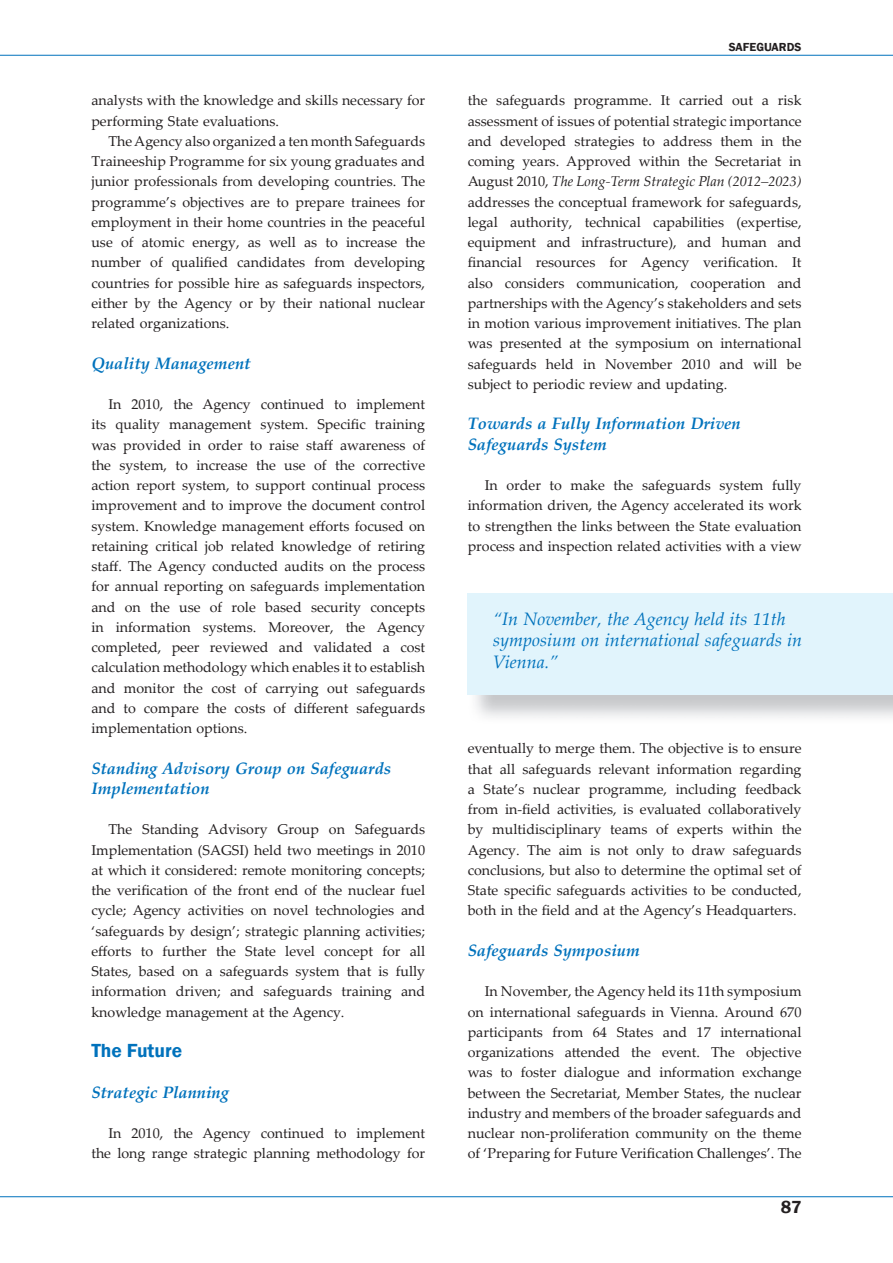
<style>
.page{position:relative;width:893px;height:1263px;background:#fff}
.page>*{position:absolute;margin:0;border:0;box-sizing:border-box;transform-origin:0 0}
.t1{font:600 19.5px "Franklin Gothic";color:#0072bc}
.t2{font:italic 18px/21.6px "Palatino Linotype";color:#0072bc}
.t3{font:600 18px "Franklin Gothic";color:#231f20}
.t4{font:italic 700 16.5px/20.2px "Palatino Linotype";color:#0072bc}
.t5{font:14.25px/20.2px "Palatino Linotype";color:#231f20;text-align:justify}
.t6{font:600 12px "Franklin Gothic";color:#231f20}
.s1{font-style:italic}
</style>
<div class="page">
<hr style="left:0;top:55px;width:893px;height:1px;background:#0072bc">
<hr style="left:0;top:1196px;width:893px;height:1px;background:#0072bc">
<div style="left:468px;top:593px;width:425px;height:102px;background:#e1f4fc"></div>
<p class="t5" style="left:91px;top:90px;width:335px">analysts with the knowledge and skills necessary for performing State evaluations .</p>
<p class="t5" style="left:91px;top:130px;width:335px;text-indent:17px">The Agency also organized a ten month Safeguards Traineeship Programme for six young graduates and junior professionals from developing countries . The programme’s objectives are to prepare trainees for employment in their home countries in the peaceful use of atomic energy, as well as to increase the number of qualified candidates from developing countries for possible hire as safeguards inspectors, either by the Agency or by their national nuclear related organizations .</p>
<p class="t4" style="left:91px;top:352px;width:161px">Quality Management</p>
<p class="t5" style="left:91px;top:393px;width:335px;text-indent:17px">In 2010, the Agency continued to implement its quality management system . Specific training was provided in order to raise staff awareness of the system, to increase the use of the corrective action report system, to support continual process improvement and to improve the document control system . Knowledge management efforts focused on retaining critical job related knowledge of retiring staff . The Agency conducted audits on the process for annual reporting on safeguards implementation and on the use of role based security concepts in information systems . Moreover, the Agency completed, peer reviewed and validated a cost calculation methodology which enables it to establish and monitor the cost of carrying out safeguards and to compare the costs of different safeguards implementation options .</p>
<p class="t4" style="left:91px;top:757px;width:301px">Standing Advisory Group on Safeguards<br>Implementation</p>
<p class="t5" style="left:91px;top:819px;width:335px;text-indent:17px">The Standing Advisory Group on Safeguards Implementation (SAGSI) held two meetings in 2010 at which it considered: remote monitoring concepts; the verification of the front end of the nuclear fuel cycle; Agency activities on novel technologies and ‘safeguards by design’; strategic planning activities; efforts to further the State level concept for all States, based on a safeguards system that is fully information driven; and safeguards training and knowledge management at the Agency .</p>
<h1 class="t1" style="left:91px;top:1038px;width:92px">The future</h1>
<p class="t4" style="left:91px;top:1081px;width:139px">Strategic Planning</p>
<p class="t5" style="left:91px;top:1122px;width:335px;text-align:right">In 2010, the Agency continued to implement the long range strategic planning methodology for</p>
<p class="t6" style="left:729px;top:39px;width:74px">SAfeGUARdS</p>
<p class="t5" style="left:468px;top:90px;width:335px">the safeguards programme . It carried out a risk assessment of issues of potential strategic importance and developed strategies to address them in the coming years . Approved within the Secretariat in August 2010, <span class="s1">The Long-Term Strategic Plan (2012–2023) </span>addresses the conceptual framework for safeguards, legal authority, technical capabilities (expertise, equipment and infrastructure), and human and financial resources for Agency verification . It also considers communication, cooperation and partnerships with the Agency’s stakeholders and sets in motion various improvement initiatives . The plan was presented at the symposium on international safeguards held in November 2010 and will be subject to periodic review and updating .</p>
<p class="t4" style="left:468px;top:413px;width:275px">Towards a Fully Information Driven<br>Safeguards System</p>
<p class="t5" style="left:468px;top:474px;width:335px;text-indent:17px">In order to make the safeguards system fully information driven, the Agency accelerated its work to strengthen the links between the State evaluation process and inspection related activities with a view</p>
<p class="t2" style="left:493px;top:607px;width:310px">“In November, the Agency held its 11th symposium on international safeguards in<br>Vienna.”</p>
<p class="t5" style="left:468px;top:738px;width:335px">eventually to merge them . The objective is to ensure that all safeguards relevant information regarding a State’s nuclear programme, including feedback from in-field activities, is evaluated collaboratively by multidisciplinary teams of experts within the Agency . The aim is not only to draw safeguards conclusions, but also to determine the optimal set of State specific safeguards activities to be conducted, both in the field and at the Agency’s Headquarters .</p>
<p class="t4" style="left:468px;top:939px;width:174px">Safeguards Symposium</p>
<p class="t5" style="left:468px;top:981px;width:335px;text-indent:17px">In November, the Agency held its 11th symposium on international safeguards in Vienna . Around 670 participants from 64 States and 17 international organizations attended the event . The objective was to foster dialogue and information exchange between the Secretariat, Member States, the nuclear industry and members of the broader safeguards and nuclear non-proliferation community on the theme of ‘Preparing for Future Verification Challenges’ . The</p>
<p class="t3" style="left:781px;top:1196px;width:22px">87</p>
</div>
